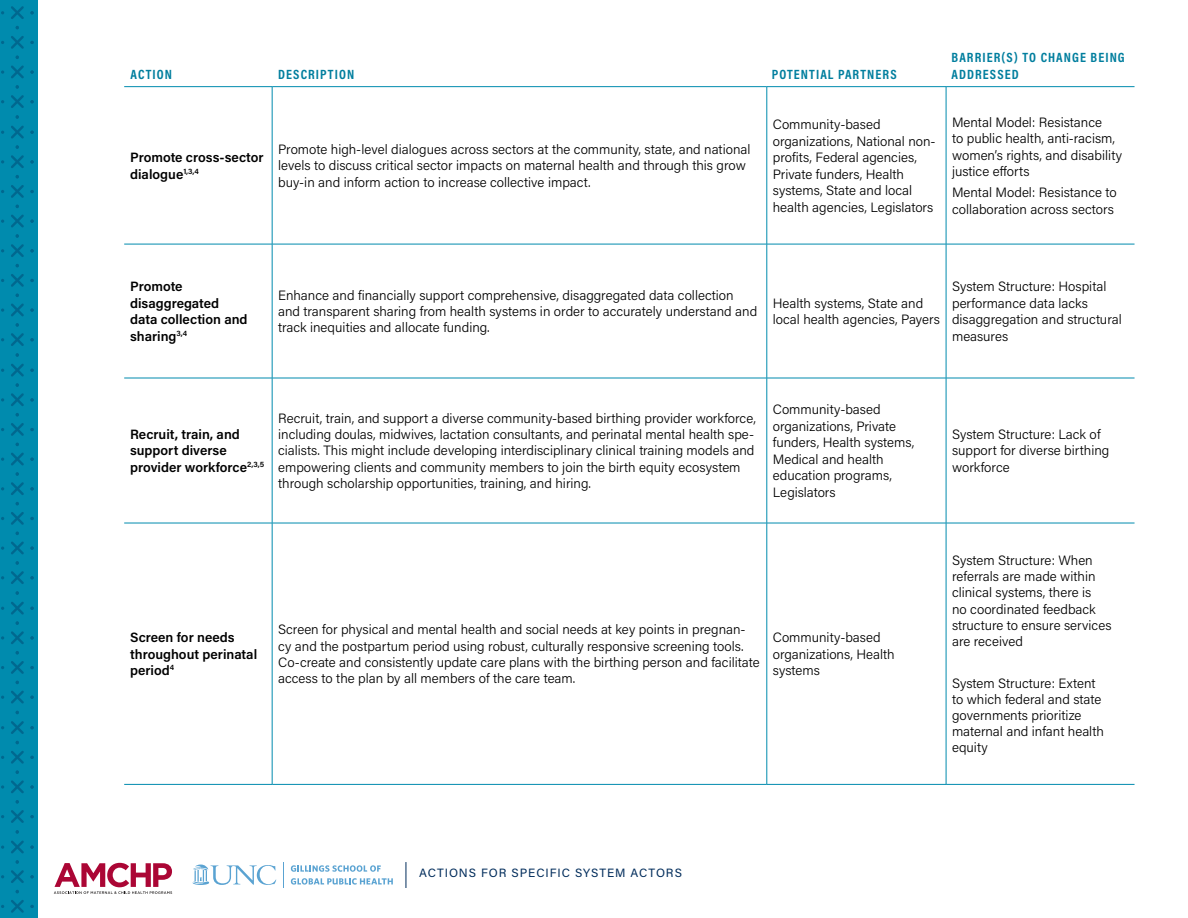
<style>
.page{position:relative;width:1188px;height:918px;background:#fff}
.page>*{position:absolute;margin:0;border:0;box-sizing:border-box;transform-origin:0 0}
.t1{font:300 13.5px/16.5px "Acumin Pro";color:#000}
.t2{font:600 13.5px/16.5px "Acumin Pro";color:#000}
.t3{font:700 13.5px/16.5px "Acumin Pro Cond";letter-spacing:.08em;color:#007e9e}
.t4{font:12px "Acumin Pro";letter-spacing:.08em;color:#002c5b}
</style>
<div class="page">
<svg style="left:54px;top:863px;width:118px;height:31px"></svg>
<svg style="left:291px;top:865px;width:90px;height:7px"></svg>
<svg style="left:291px;top:878px;width:102px;height:7px"></svg>
<svg style="left:283px;top:862px;width:1px;height:26px"></svg>
<svg style="left:193px;top:865px;width:83px;height:20px"></svg>
<svg style="left:406px;top:862px;width:1px;height:26px"></svg>
<div style="left:0;top:0;width:38px;height:918px;background:#008bae"></div>
<svg style="left:1px;top:6px;width:33px;height:907px"></svg>
<hr style="left:124px;top:86px;width:148px;height:1px;background:#008bae">
<hr style="left:272px;top:86px;width:495px;height:1px;background:#008bae">
<hr style="left:272px;top:87px;width:1px;height:157px;background:#008bae">
<hr style="left:767px;top:86px;width:179px;height:1px;background:#008bae">
<hr style="left:767px;top:87px;width:1px;height:157px;background:#008bae">
<hr style="left:946px;top:86px;width:189px;height:1px;background:#008bae">
<hr style="left:946px;top:87px;width:1px;height:157px;background:#008bae">
<hr style="left:124px;top:244px;width:148px;height:1px;background:#008bae">
<hr style="left:272px;top:244px;width:495px;height:1px;background:#008bae">
<hr style="left:272px;top:244px;width:1px;height:134px;background:#008bae">
<hr style="left:767px;top:244px;width:179px;height:1px;background:#008bae">
<hr style="left:767px;top:244px;width:1px;height:134px;background:#008bae">
<hr style="left:946px;top:244px;width:189px;height:1px;background:#008bae">
<hr style="left:946px;top:244px;width:1px;height:134px;background:#008bae">
<hr style="left:124px;top:378px;width:148px;height:1px;background:#008bae">
<hr style="left:272px;top:378px;width:495px;height:1px;background:#008bae">
<hr style="left:272px;top:378px;width:1px;height:145px;background:#008bae">
<hr style="left:767px;top:378px;width:179px;height:1px;background:#008bae">
<hr style="left:767px;top:378px;width:1px;height:145px;background:#008bae">
<hr style="left:946px;top:378px;width:189px;height:1px;background:#008bae">
<hr style="left:946px;top:378px;width:1px;height:145px;background:#008bae">
<hr style="left:124px;top:523px;width:148px;height:1px;background:#008bae">
<hr style="left:272px;top:523px;width:495px;height:1px;background:#008bae">
<hr style="left:272px;top:523px;width:1px;height:261px;background:#008bae">
<hr style="left:767px;top:523px;width:179px;height:1px;background:#008bae">
<hr style="left:767px;top:523px;width:1px;height:261px;background:#008bae">
<hr style="left:946px;top:523px;width:189px;height:1px;background:#008bae">
<hr style="left:946px;top:523px;width:1px;height:261px;background:#008bae">
<hr style="left:124px;top:784px;width:148px;height:1px;background:#008bae">
<hr style="left:272px;top:784px;width:495px;height:1px;background:#008bae">
<hr style="left:767px;top:784px;width:179px;height:1px;background:#008bae">
<hr style="left:946px;top:784px;width:189px;height:1px;background:#008bae">
<p class="t3" style="left:130px;top:66px;width:43px">ACTION</p>
<p class="t3" style="left:278px;top:66px;width:78px">DESCRIPTION</p>
<p class="t3" style="left:772px;top:66px;width:126px">POTENTIAL PARTNERS</p>
<p class="t3" style="left:952px;top:49px;width:175px">BARRIER(S) TO CHANGE BEING<br>ADDRESSED</p>
<p class="t2" style="left:130px;top:149px;width:135px">Promote cross-sector dialogue<sup>1,3,4</sup></p>
<p class="t1" style="left:278px;top:140px;width:474px">Promote high-level dialogues across sectors at the community, state, and national levels to discuss critical sector impacts on maternal health and through this grow buy-in and inform action to increase collective impact.</p>
<p class="t1" style="left:773px;top:116px;width:164px">Community-based organizations, National non&shy;profits, Federal agencies,<br>Private funders, Health systems, State and local health agencies, Legislators</p>
<p class="t1" style="left:952px;top:113px;width:172px">Mental Model: Resistance<br>to public health, anti-racism, women’s rights, and disability justice efforts</p>
<p class="t1" style="left:952px;top:184px;width:166px">Mental Model: Resistance to collaboration across sectors</p>
<p class="t2" style="left:130px;top:278px;width:119px">Promote disaggregated data collection and sharing<sup>3,4</sup></p>
<p class="t1" style="left:278px;top:286px;width:481px">Enhance and financially support comprehensive, disaggregated data collection and transparent sharing from health systems in order to accurately understand and track inequities and allocate funding.</p>
<p class="t1" style="left:773px;top:294px;width:169px">Health systems, State and local health agencies, Payers</p>
<p class="t1" style="left:952px;top:278px;width:171px">System Structure: Hospital performance data lacks disaggregation and structural measures</p>
<p class="t2" style="left:130px;top:425px;width:136px">Recruit, train, and support diverse provider workforce<sup>2,3,5</sup></p>
<p class="t1" style="left:278px;top:410px;width:479px">Recruit, train, and support a diverse community-based birthing provider workforce, including doulas, midwives, lactation consultants, and perinatal mental health spe&shy;cialists. This might include developing interdisciplinary clinical training models and empowering clients and community members to join the birth equity ecosystem through scholarship opportunities, training, and hiring.</p>
<p class="t1" style="left:773px;top:401px;width:143px">Community-based organizations, Private funders, Health systems,<br>Medical and health education programs,<br>Legislators</p>
<p class="t2" style="left:130px;top:629px;width:128px">Screen for needs throughout perinatal period<sup>4</sup></p>
<p class="t1" style="left:278px;top:621px;width:483px">Screen for physical and mental health and social needs at key points in pregnan&shy;cy and the postpartum period using robust, culturally responsive screening tools.<br>Co-create and consistently update care plans with the birthing person and facilitate access to the plan by all members of the care team.</p>
<p class="t1" style="left:773px;top:629px;width:123px">Community-based organizations, Health systems</p>
<p class="t1" style="left:952px;top:425px;width:159px">System Structure: Lack of support for diverse birthing workforce</p>
<p class="t1" style="left:952px;top:552px;width:161px">System Structure: When referrals are made within clinical systems, there is<br>no coordinated feedback structure to ensure services are received</p>
<p class="t1" style="left:952px;top:674px;width:153px">System Structure: Extent to which federal and state governments prioritize maternal and infant health equity</p>
<p class="t4" style="left:419px;top:865px;width:264px">ACTIONS FOR SPECIFIC SYSTEM ACTORS</p>
</div>
